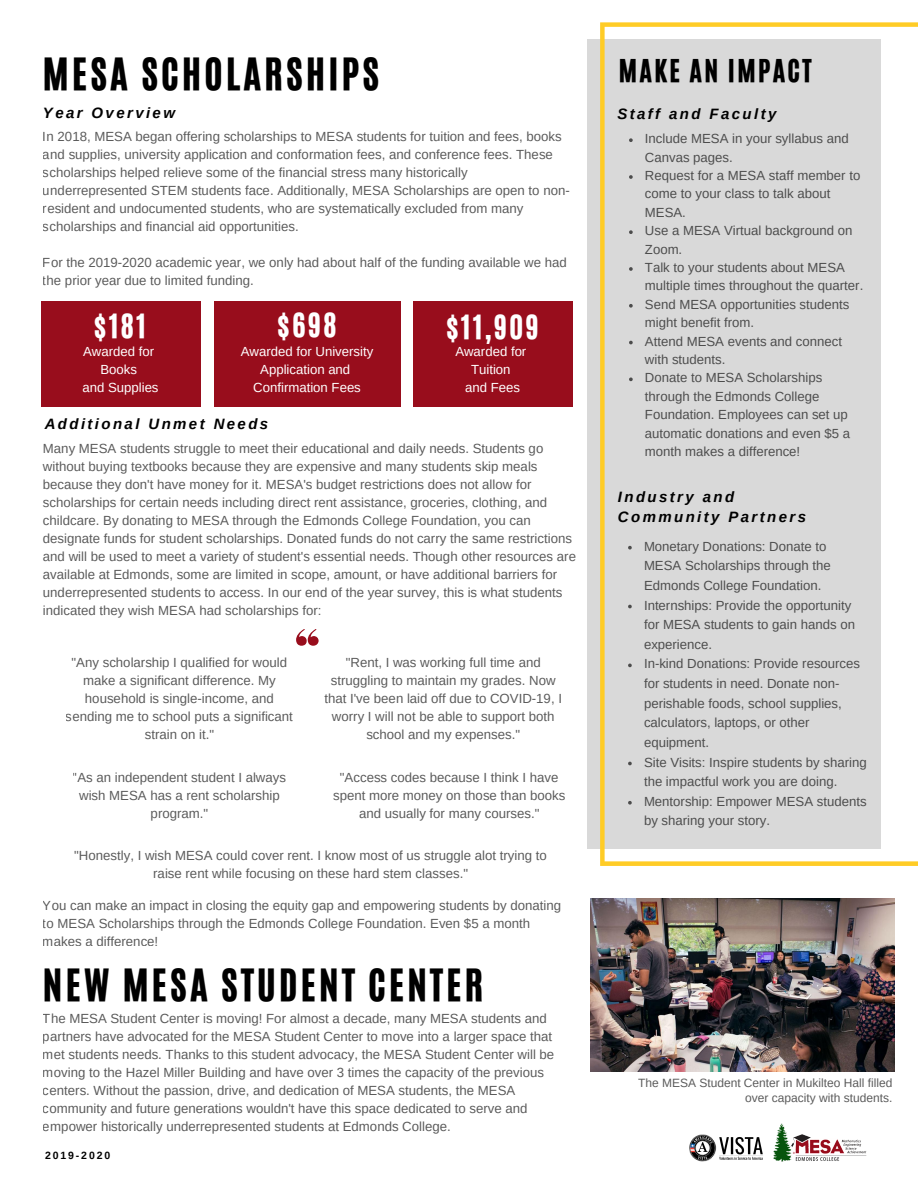
<style>
.page{position:relative;width:918px;height:1188px;background:#fff}
.page>*{position:absolute;margin:0;border:0;box-sizing:border-box;transform-origin:0 0}
.t1{font:37.35px "CA Generated";letter-spacing:.09em;color:#000}
.t2{font:28.05px "CA Generated";letter-spacing:.09em;color:#fff}
.t3{font:26.4px "CA Generated";letter-spacing:.09em;color:#000}
.t4{font:italic 700 15px/20.1px "Arimo";letter-spacing:.16em;color:#000}
.t5{font:13.2px/18px "Arimo";color:#000}
.t6{font:13.2px/18px "Arimo";color:#fff;text-align:center}
.t7{font:12px/15.9px "Arimo";color:#000;text-align:right}
.t8{font:700 10.5px "Arimo";letter-spacing:.18em;color:#000}
</style>
<div class="page">
<div style="left:587px;top:39px;width:294px;height:810px;background:#d9d9d9"></div>
<svg style="left:600px;top:22px;width:318px;height:844px"></svg>
<div style="left:41px;top:301px;width:159px;height:105px;background:#980d1c"></div>
<div style="left:413px;top:301px;width:160px;height:105px;background:#980d1c"></div>
<svg style="left:296px;top:629px;width:23px;height:17px"></svg>
<img style="left:590px;top:898px;width:304px;height:174px">
<img style="left:689px;top:1134px;width:74px;height:28px">
<img style="left:773px;top:1124px;width:94px;height:38px">
<div style="left:214px;top:301px;width:187px;height:105px;background:#980d1c"></div>
<svg style="left:629px;top:138px;width:4px;height:4px"></svg>
<svg style="left:629px;top:175px;width:4px;height:4px"></svg>
<svg style="left:629px;top:230px;width:4px;height:4px"></svg>
<svg style="left:629px;top:267px;width:4px;height:4px"></svg>
<svg style="left:629px;top:304px;width:4px;height:4px"></svg>
<svg style="left:629px;top:341px;width:4px;height:3px"></svg>
<svg style="left:629px;top:378px;width:4px;height:3px"></svg>
<svg style="left:628px;top:546px;width:4px;height:4px"></svg>
<svg style="left:628px;top:605px;width:4px;height:3px"></svg>
<svg style="left:628px;top:664px;width:4px;height:3px"></svg>
<svg style="left:628px;top:762px;width:4px;height:3px"></svg>
<svg style="left:628px;top:801px;width:4px;height:4px"></svg>
<h1 class="t1" style="left:43px;top:48px;width:337px">MESA SCHOLARSHIPS</h1>
<p class="t4" style="left:43px;top:103px;width:134px">Year Overview</p>
<p class="t5" style="left:43px;top:128px;width:528px">In 2018, MESA began offering scholarships to MESA students for tuition and fees, books and supplies, university application and conformation fees, and conference fees. These scholarships helped relieve some of the financial stress many historically underrepresented STEM students face. Additionally, MESA Scholarships are open to non&shy;resident and undocumented students, who are systematically excluded from many scholarships and financial aid opportunities.</p>
<p class="t5" style="left:43px;top:254px;width:526px">For the 2019-2020 academic year, we only had about half of the funding available we had the prior year due to limited funding.</p>
<h2 class="t2" style="left:94px;top:306px;width:53px">$181</h2>
<h2 class="t2" style="left:278px;top:305px;width:60px">$698</h2>
<h2 class="t2" style="left:446px;top:307px;width:94px">$11,909</h2>
<p class="t6" style="left:82px;top:343px;width:78px">Awarded for<br>Books<br>and Supplies</p>
<p class="t6" style="left:455px;top:343px;width:73px">Awarded for<br>Tuition<br>and Fees</p>
<p class="t6" style="left:241px;top:343px;width:134px">Awarded for University<br>Application and<br>Confirmation Fees</p>
<p class="t4" style="left:45px;top:414px;width:225px">Additional Unmet Needs</p>
<p class="t5" style="left:43px;top:439px;width:535px">Many MESA students struggle to meet their educational and daily needs. Students go without buying textbooks because they are expensive and many students skip meals because they don't have money for it. MESA's budget restrictions does not allow for scholarships for certain needs including direct rent assistance, groceries, clothing, and childcare. By donating to MESA through the Edmonds College Foundation, you can designate funds for student scholarships. Donated funds do not carry the same restrictions and will be used to meet a variety of student's essential needs. Though other resources are available at Edmonds, some are limited in scope, amount, or have additional barriers for underrepresented students to access. In our end of the year survey, this is what students indicated they wish MESA had scholarships for:</p>
<p class="t5" style="left:66px;top:654px;width:229px;text-align:center">"Any scholarship I qualified for would make a significant difference. My household is single-income, and sending me to school puts a significant strain on it."</p>
<p class="t5" style="left:324px;top:654px;width:239px;text-align:center">"Rent, I was working full time and struggling to maintain my grades. Now that I've been laid off due to COVID-19, I worry I will not be able to support both school and my expenses."</p>
<p class="t5" style="left:333px;top:768px;width:234px;text-align:center">"Access codes because I think I have spent more money on those than books and usually for many courses."</p>
<p class="t5" style="left:74px;top:846px;width:474px;text-align:center">"Honestly, I wish MESA could cover rent. I know most of us struggle alot trying to raise rent while focusing on these hard stem classes."</p>
<p class="t5" style="left:43px;top:896px;width:520px">You can make an impact in closing the equity gap and empowering students by donating to MESA Scholarships through the Edmonds College Foundation. Even $5 a month makes a difference!</p>
<h1 class="t1" style="left:43px;top:958px;width:442px">NEW MESA STUDENT CENTER</h1>
<p class="t5" style="left:43px;top:1010px;width:513px">The MESA Student Center is moving! For almost a decade, many MESA students and partners have advocated for the MESA Student Center to move into a larger space that met students needs. Thanks to this student advocacy, the MESA Student Center will be moving to the Hazel Miller Building and have over 3 times the capacity of the previous centers. Without the passion, drive, and dedication of MESA students, the MESA community and future generations wouldn't have this space dedicated to serve and empower historically underrepresented students at Edmonds College.</p>
<p class="t5" style="left:73px;top:768px;width:215px;text-align:center">"As an independent student I always wish MESA has a rent scholarship program."</p>
<p class="t8" style="left:45px;top:1150px;width:67px">2019-2020</p>
<h3 class="t3" style="left:619px;top:52px;width:194px">MAKE AN IMPACT</h3>
<p class="t4" style="left:617px;top:104px;width:161px">Staff and Faculty</p>
<p class="t5" style="left:645px;top:129px;width:220px;line-height:18.5px">Include MESA in your syllabus and<br>Canvas pages.<br>Request for a MESA staff member to come to your class to talk about<br>MESA.<br>Use a MESA Virtual background on<br>Zoom.<br>Talk to your students about MESA multiple times throughout the quarter.<br>Send MESA opportunities students might benefit from.<br>Attend MESA events and connect with students.<br>Donate to MESA Scholarships through the Edmonds College<br>Foundation. Employees can set up automatic donations and even $5 a month makes a difference!</p>
<p class="t4" style="left:618px;top:487px;width:190px">Industry and<br>Community Partners</p>
<p class="t5" style="left:644px;top:536px;width:224px;line-height:19.6px">Monetary Donations: Donate to<br>MESA Scholarships through the<br>Edmonds College Foundation.<br>Internships: Provide the opportunity for MESA students to gain hands on experience.<br>In-kind Donations: Provide resources for students in need. Donate non&shy;perishable foods, school supplies, calculators, laptops, or other equipment.<br>Site Visits: Inspire students by sharing the impactful work you are doing.<br>Mentorship: Empower MESA students by sharing your story.</p>
<p class="t7" style="left:638px;top:1074px;width:256px">The MESA Student Center in Mukilteo Hall filled over capacity with students.</p>
</div>
